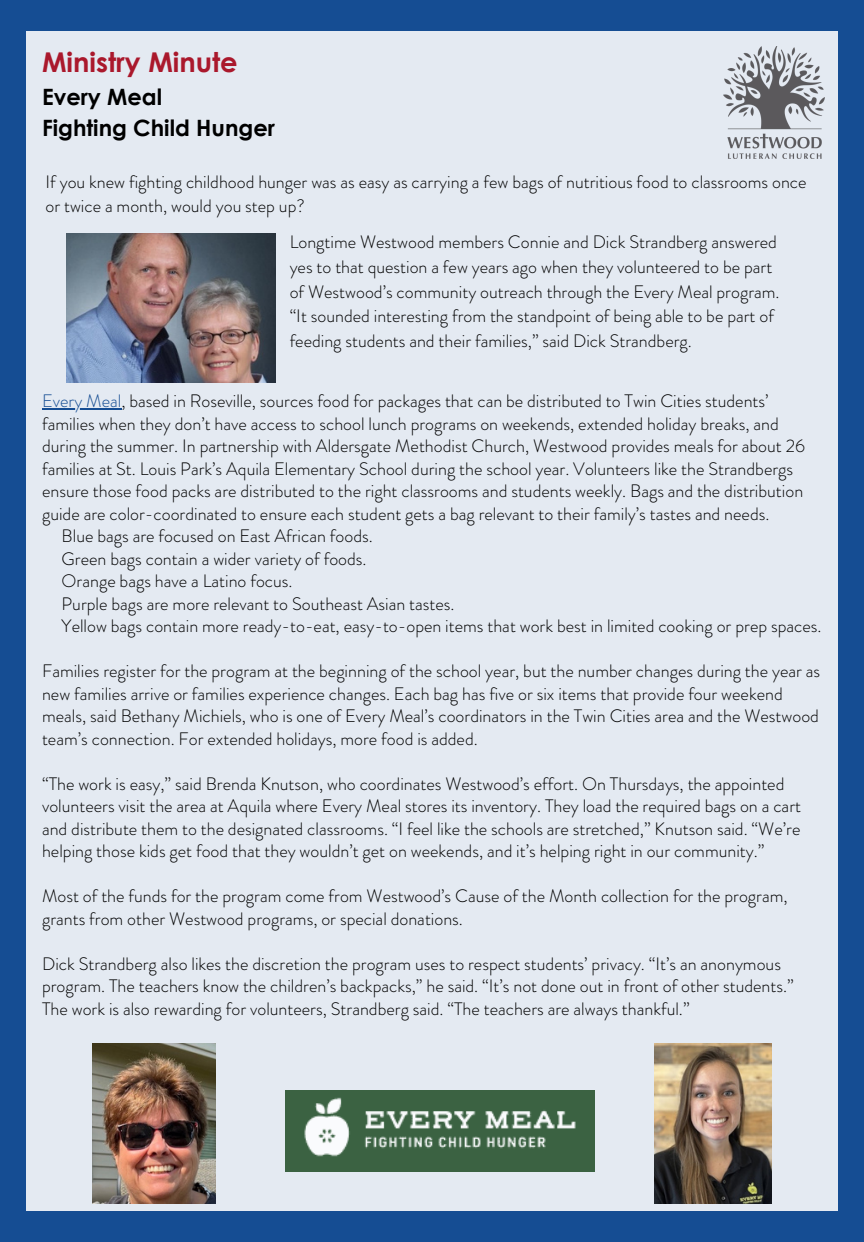
<style>
.page{position:relative;width:864px;height:1242px;background:#154d93}
.page>*{position:absolute;margin:0;border:0;box-sizing:border-box;transform-origin:0 0}
.t1{font:700 27.3px "Century Gothic";color:#aa182c}
.t2{font:700 22.5px/31.5px "Century Gothic";color:#000}
.t3{font:300 18px/22.5px "Brandon Grotesque";color:#000}
.s1{color:#154d93}
</style>
<div class="page">
<div style="left:26px;top:31px;width:812px;height:1179px;background:#e4eaf2"></div>
<hr style="left:42px;top:408px;width:79px;height:2px;background:#154d93">
<img style="left:724px;top:47px;width:101px;height:111px">
<img style="left:654px;top:1044px;width:117px;height:160px">
<img style="left:93px;top:1044px;width:123px;height:160px">
<img style="left:285px;top:1091px;width:310px;height:81px">
<img style="left:67px;top:233px;width:208px;height:150px">
<h1 class="t1" style="left:42px;top:45px;width:197px">Ministry Minute</h1>
<h1 class="t2" style="left:42px;top:80px;width:234px">Every Meal<br>Fighting Child Hunger</h1>
<p class="t3" style="left:46px;top:169px;width:763px;line-height:24.8px">If you knew fighting childhood hunger was as easy as carrying a few bags of nutritious food to classrooms once or twice a month, would you step up?</p>
<p class="t3" style="left:290px;top:230px;width:491px;line-height:24.8px">Longtime Westwood members Connie and Dick Strandberg answered yes to that question a few years ago when they volunteered to be part of Westwood’s community outreach through the Every Meal program. “It sounded interesting from the standpoint of being able to be part of feeding students and their families,” said Dick Strandberg.</p>
<p class="t3" style="left:42px;top:390px;width:765px"><span class="s1">Every Meal</span>, based in Roseville, sources food for packages that can be distributed to Twin Cities students’ families when they don’t have access to school lunch programs on weekends, extended holiday breaks, and during the summer. In partnership with Aldersgate Methodist Church, Westwood provides meals for about 26 families at St. Louis Park’s Aquila Elementary School during the school year. Volunteers like the Strandbergs ensure those food packs are distributed to the right classrooms and students weekly. Bags and the distribution guide are color-coordinated to ensure each student gets a bag relevant to their family’s tastes and needs.</p>
<p class="t3" style="left:62px;top:525px;width:313px">Blue bags are focused on East African foods.</p>
<p class="t3" style="left:62px;top:548px;width:306px">Green bags contain a wider variety of foods.</p>
<p class="t3" style="left:62px;top:570px;width:233px">Orange bags have a Latino focus.</p>
<p class="t3" style="left:62px;top:593px;width:394px">Purple bags are more relevant to Southeast Asian tastes.</p>
<p class="t3" style="left:62px;top:615px;width:761px">Yellow bags contain more ready-to-eat, easy-to-open items that work best in limited cooking or prep spaces.</p>
<p class="t3" style="left:42px;top:660px;width:780px">Families register for the program at the beginning of the school year, but the number changes during the year as new families arrive or families experience changes. Each bag has five or six items that provide four weekend meals, said Bethany Michiels, who is one of Every Meal’s coordinators in the Twin Cities area and the Westwood team’s connection. For extended holidays, more food is added.</p>
<p class="t3" style="left:42px;top:773px;width:761px">“The work is easy,” said Brenda Knutson, who coordinates Westwood’s effort. On Thursdays, the appointed volunteers visit the area at Aquila where Every Meal stores its inventory. They load the required bags on a cart and distribute them to the designated classrooms. “I feel like the schools are stretched,” Knutson said. “We’re helping those kids get food that they wouldn’t get on weekends, and it’s helping right in our community.”</p>
<p class="t3" style="left:42px;top:885px;width:747px">Most of the funds for the program come from Westwood’s Cause of the Month collection for the program, grants from other Westwood programs, or special donations.</p>
<p class="t3" style="left:42px;top:953px;width:753px">Dick Strandberg also likes the discretion the program uses to respect students’ privacy. “It’s an anonymous program. The teachers know the children’s backpacks,” he said. “It’s not done out in front of other students.”</p>
<p class="t3" style="left:42px;top:998px;width:649px">The work is also rewarding for volunteers, Strandberg said. “The teachers are always thankful.”</p>
</div>
